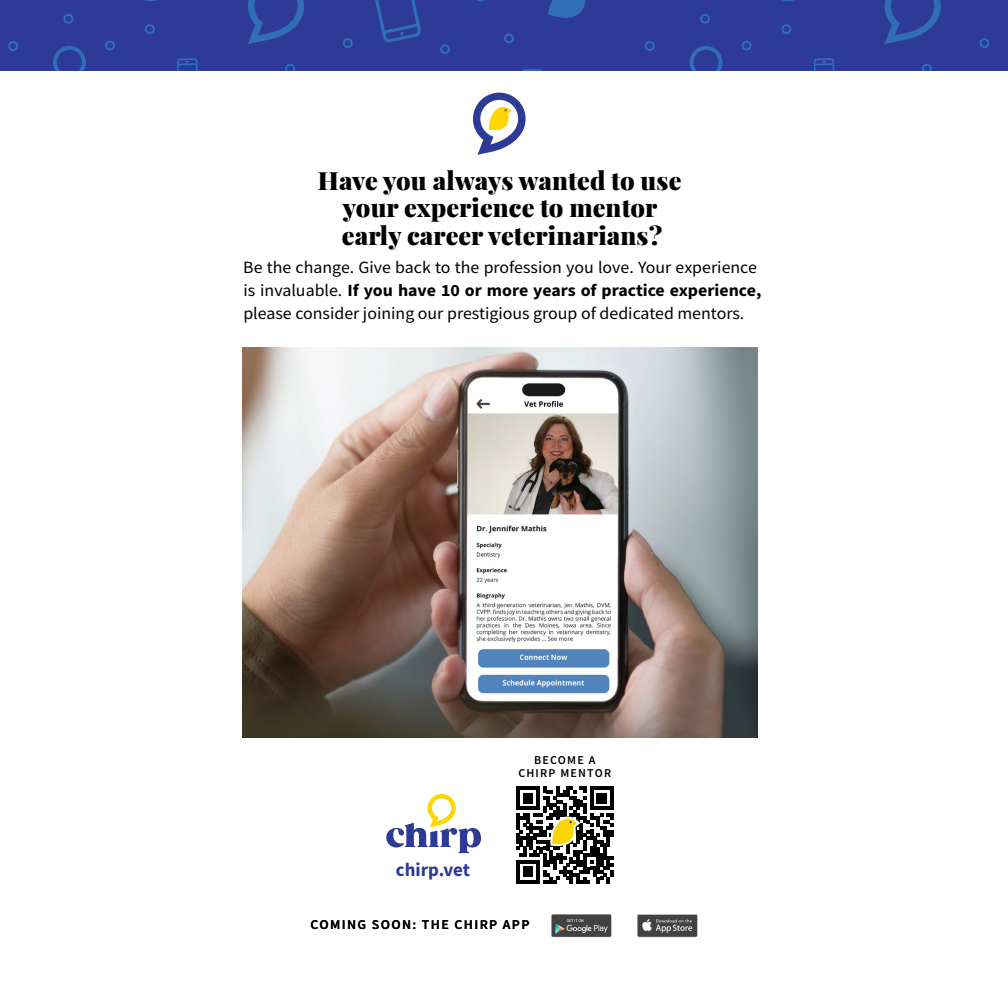
<style>
.page{position:relative;width:1008px;height:1008px;background:#fff}
.page>*{position:absolute;margin:0;border:0;box-sizing:border-box;transform-origin:0 0}
.t1{font:900 25.2px/27.8px "Playfair Display";letter-spacing:.005em;color:#000;text-align:center}
.t2{font:700 18.9px "Source Sans Pro";color:#2d3a96}
.t3{font:17.15px/22.9px "Source Sans Pro";color:#000;scale:1.04 1}
.t4{font:600 13.47px "Source Sans Pro";letter-spacing:.1em;color:#000}
.t5{font:600 12.08px/13.1px "Source Sans Pro";letter-spacing:.1em;color:#000;text-align:center}
.s1{font-weight:700}
</style>
<div class="page">
<svg style="left:473px;top:93px;width:53px;height:62px"></svg>
<svg style="left:386px;top:794px;width:95px;height:60px"></svg>
<svg style="left:516px;top:787px;width:97px;height:96px"></svg>
<img style="left:243px;top:347px;width:515px;height:390px">
<div style="left:0;top:0;width:1008px;height:70px;background:#2d3a96"></div>
<img style="left:551px;top:914px;width:61px;height:24px">
<img style="left:637px;top:914px;width:61px;height:24px">
<h1 class="t1" style="left:318px;top:164px;width:365px">Have you always wanted to use your experience to mentor early career veterinarians?</h1>
<p class="t3" style="left:243px;top:256px;width:500px">Be the change. Give back to the profession you love. Your experience is invaluable. <span class="s1">If you have 10 or more years of practice experience, </span>please consider joining our prestigious group of dedicated mentors.</p>
<p class="t2" style="left:396px;top:857px;width:76px">chirp.vet</p>
<p class="t5" style="left:518px;top:754px;width:94px">BECOME A<br>CHIRP MENTOR</p>
<p class="t4" style="left:310px;top:916px;width:220px">COMING SOON: THE CHIRP APP</p>
</div>
